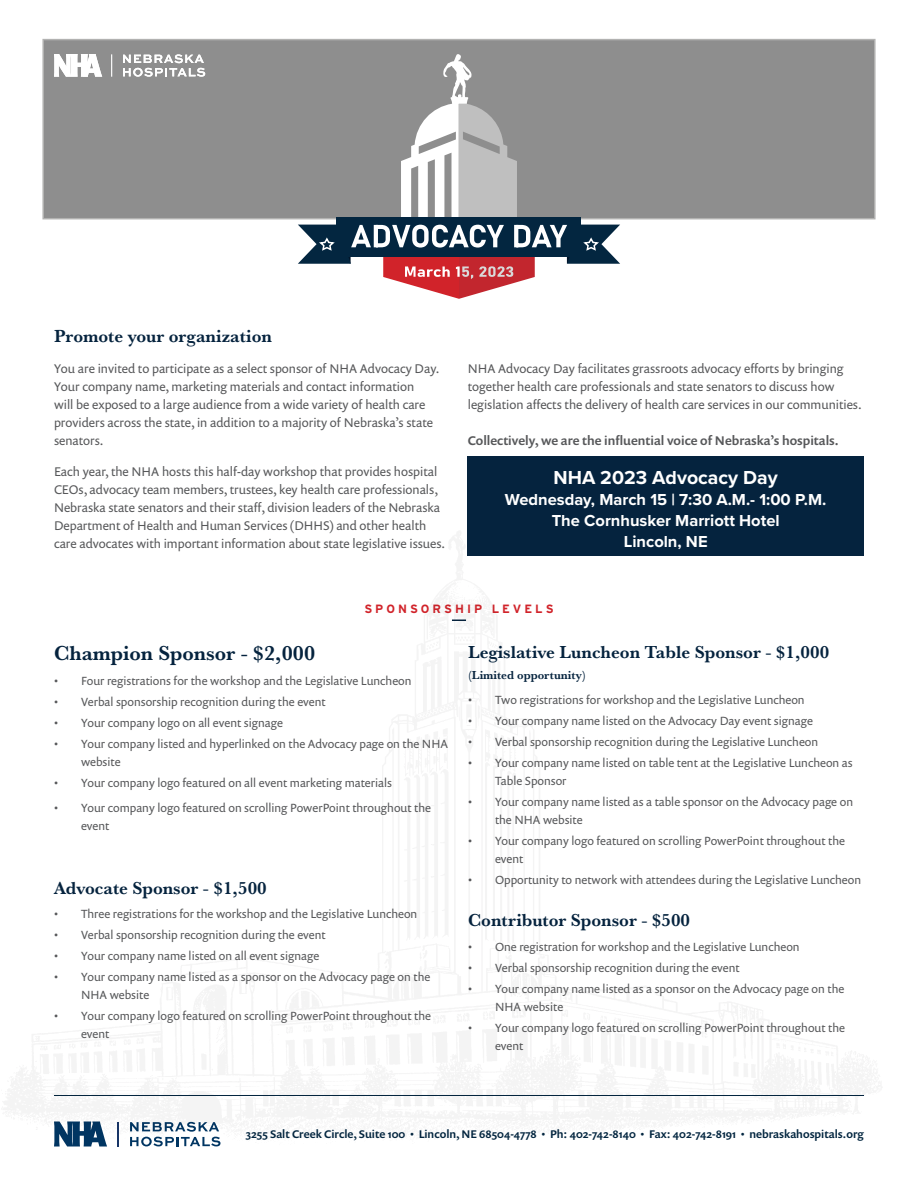
<style>
.page{position:relative;width:918px;height:1188px;background:#fff}
.page>*{position:absolute;margin:0;border:0;box-sizing:border-box;transform-origin:0 0}
.t1{font:700 21px "Baskerville URW";color:#05233e}
.t2{font:700 19.5px "Proxima Nova";color:#fff}
.t3{font:700 18px "Baskerville URW";color:#05233e}
.t4{font:700 16.5px "Proxima Nova";color:#fff}
.t5{font:12.75px/18px "Prenton RP Pro";color:#57585a}
.t6{font:500 12.75px "Prenton RP Pro";color:#57585a}
.t7{font:12px/18px "Prenton RP Pro";color:#57585a}
.t8{font:700 12px "Baskerville URW";color:#05233e}
.t9{font:700 12px "Interstate";letter-spacing:.25em;color:#d1232a}
.t10{font:500 11.25px "Prenton RP Pro";color:#032640}
</style>
<div class="page">
<div style="left:467px;top:456px;width:397px;height:99px;background:#05233e"></div>
<div style="left:42px;top:39px;width:834px;height:180px;background:#8e8e8e;border:2px solid #b2b2b1"></div>
<svg style="left:298px;top:54px;width:322px;height:245px"></svg>
<svg style="left:111px;top:54px;width:1px;height:23px"></svg>
<svg style="left:54px;top:54px;width:48px;height:23px"></svg>
<svg style="left:123px;top:54px;width:82px;height:23px"></svg>
<img style="left:3px;top:531px;width:879px;height:616px">
<p class="t3" style="left:54px;top:324px;width:219px">Promote your organization</p>
<p class="t5" style="left:54px;top:359px;width:387px">You are invited to participate as a select sponsor of NHA Advocacy Day.<br>Your company name, marketing materials and contact information<br>will be exposed to a large audience from a wide variety of health care providers across the state, in addition to a majority of Nebraska’s state senators.</p>
<p class="t5" style="left:54px;top:463px;width:393px">Each year, the NHA hosts this half-day workshop that provides hospital CEOs, advocacy team members, trustees, key health care professionals, Nebraska state senators and their staff, division leaders of the Nebraska Department of Health and Human Services (DHHS) and other health care advocates with important information about state legislative issues.</p>
<p class="t5" style="left:468px;top:359px;width:396px">NHA Advocacy Day facilitates grassroots advocacy efforts by bringing together health care professionals and state senators to discuss how legislation affects the delivery of health care services in our communities.</p>
<p class="t6" style="left:468px;top:432px;width:372px">Collectively, we are the influential voice of Nebraska’s hospitals.</p>
<p class="t2" style="left:554px;top:463px;width:226px">NHA 2023 Advocacy Day</p>
<p class="t4" style="left:505px;top:487px;width:323px">Wednesday, March 15 | 7:30 A.M.- 1:00 P.M.</p>
<p class="t4" style="left:552px;top:508px;width:229px">The Cornhusker Marriott Hotel</p>
<p class="t4" style="left:624px;top:529px;width:85px">Lincoln, NE</p>
<p class="t9" style="left:364px;top:602px;width:191px">SPONSORSHIP LEVELS</p>
<p class="t1" style="left:54px;top:638px;width:263px">Champion Sponsor - $2,000</p>
<p class="t7" style="left:54px;top:672px;width:359px">• Four registrations for the workshop and the Legislative Luncheon</p>
<p class="t7" style="left:54px;top:693px;width:273px">• Verbal sponsorship recognition during the event</p>
<p class="t7" style="left:54px;top:714px;width:230px">• Your company logo on all event signage</p>
<p class="t7" style="left:81px;top:735px;width:369px;text-indent:-27px">• Your company listed and hyperlinked on the Advocacy page on the NHA website</p>
<p class="t7" style="left:54px;top:774px;width:339px">• Your company logo featured on all event marketing materials</p>
<p class="t7" style="left:81px;top:799px;width:351px;text-indent:-27px">• Your company logo featured on scrolling PowerPoint throughout the event</p>
<p class="t3" style="left:54px;top:875px;width:214px">Advocate Sponsor - $1,500</p>
<p class="t7" style="left:54px;top:905px;width:365px">• Three registrations for the workshop and the Legislative Luncheon</p>
<p class="t7" style="left:54px;top:926px;width:273px">• Verbal sponsorship recognition during the event</p>
<p class="t7" style="left:54px;top:947px;width:267px">• Your company name listed on all event signage</p>
<p class="t7" style="left:81px;top:968px;width:351px;text-indent:-27px">• Your company name listed as a sponsor on the Advocacy page on the<br>NHA website</p>
<p class="t7" style="left:81px;top:1007px;width:351px;text-indent:-27px">• Your company logo featured on scrolling PowerPoint throughout the event</p>
<p class="t3" style="left:468px;top:640px;width:363px">Legislative Luncheon Table Sponsor - $1,000</p>
<p class="t8" style="left:468px;top:667px;width:119px">(Limited opportunity)</p>
<p class="t7" style="left:468px;top:691px;width:338px">• Two registrations for workshop and the Legislative Luncheon</p>
<p class="t7" style="left:468px;top:712px;width:346px">• Your company name listed on the Advocacy Day event signage</p>
<p class="t7" style="left:468px;top:733px;width:352px">• Verbal sponsorship recognition during the Legislative Luncheon</p>
<p class="t7" style="left:495px;top:754px;width:359px;text-indent:-27px">• Your company name listed on table tent at the Legislative Luncheon as<br>Table Sponsor</p>
<p class="t7" style="left:495px;top:793px;width:360px;text-indent:-27px">• Your company name listed as a table sponsor on the Advocacy page on the NHA website</p>
<p class="t7" style="left:495px;top:832px;width:351px;text-indent:-27px">• Your company logo featured on scrolling PowerPoint throughout the event</p>
<p class="t7" style="left:468px;top:871px;width:395px">• Opportunity to network with attendees during the Legislative Luncheon</p>
<p class="t3" style="left:468px;top:907px;width:224px">Contributor Sponsor - $500</p>
<p class="t7" style="left:468px;top:938px;width:333px">• One registration for workshop and the Legislative Luncheon</p>
<p class="t7" style="left:468px;top:959px;width:273px">• Verbal sponsorship recognition during the event</p>
<p class="t7" style="left:495px;top:980px;width:351px;text-indent:-27px">• Your company name listed as a sponsor on the Advocacy page on the<br>NHA website</p>
<p class="t7" style="left:495px;top:1019px;width:351px;text-indent:-27px">• Your company logo featured on scrolling PowerPoint throughout the event</p>
<p class="t10" style="left:246px;top:1127px;width:620px">3255 Salt Creek Circle, Suite 100 • Lincoln, NE 68504-4778 • Ph: 402-742-8140 • Fax: 402-742-8191 • nebraskahospitals.org</p>
</div>
